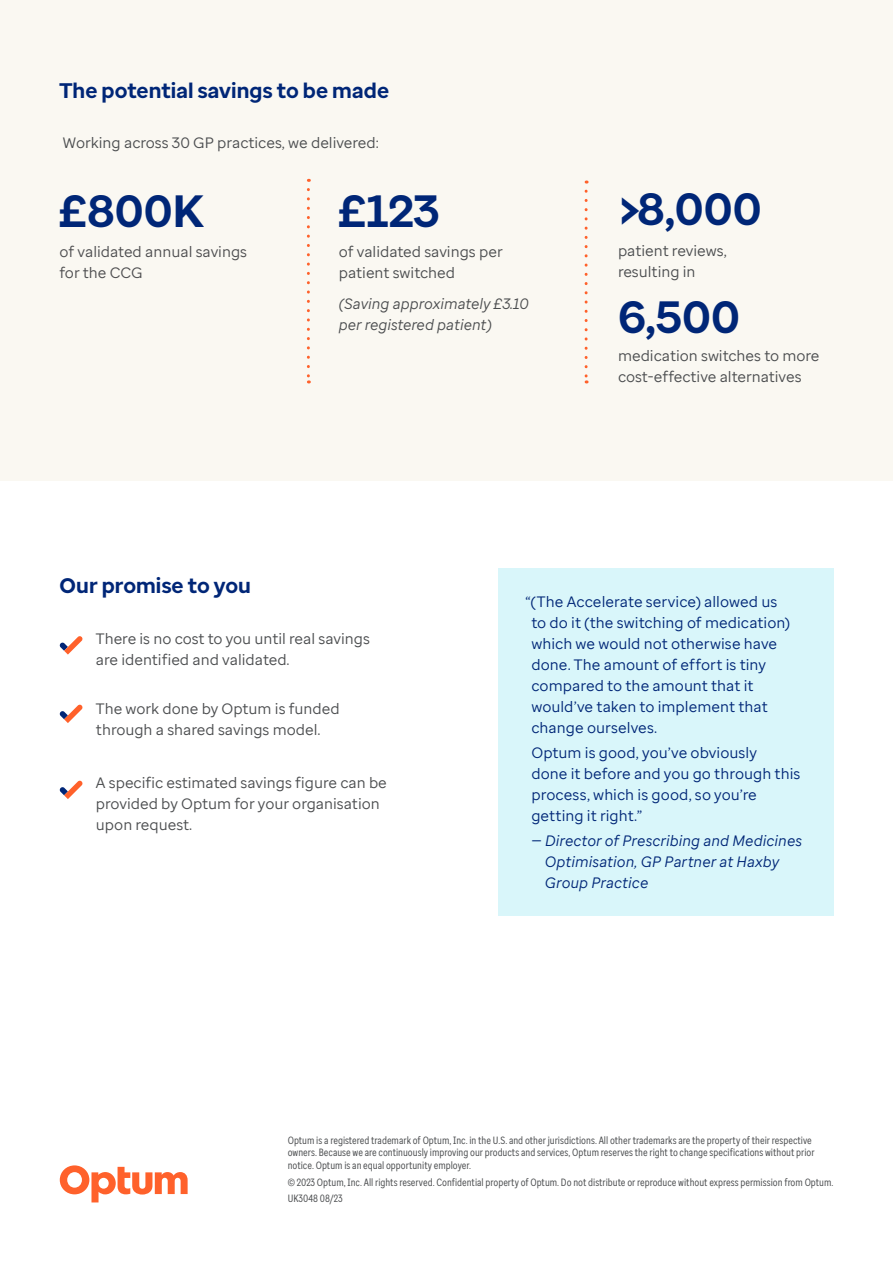
<style>
.page{position:relative;width:893px;height:1263px;background:#fff}
.page>*{position:absolute;margin:0;border:0;box-sizing:border-box;transform-origin:0 0}
.Big_Stat{font:700 45px "Optum Sans";color:#002677}
.Heading_2{font:700 21px "Optum Sans";color:#002677}
.Body_text{font:15px/21px "Optum Sans";color:#4b4d4f}
.Call_out_box{font:15px/21px "Optum Sans";letter-spacing:.005em;color:#002677}
.Call_out_box-2{font:italic 15px/21px "Optum Sans";letter-spacing:.005em;color:#002677}
.Body_text_italic{font:italic 15px/21px "Optum Sans";color:#4b4d4f}
.t1{font:15px/21px "Optum Sans";color:#4d4d4f}
.Disclaimer{font:10.5px/12.6px "Optum Sans Cond";color:#4b4d4f}
.s1{font-style:normal}
</style>
<div class="page">
<div style="left:0;top:0;width:893px;height:480px;background:#faf8f2"></div>
<svg style="left:585px;top:191px;width:3px;height:192px"></svg>
<div style="left:498px;top:568px;width:335px;height:347px;background:#d9f6fa"></div>
<svg style="left:60px;top:636px;width:22px;height:19px"></svg>
<svg style="left:60px;top:705px;width:22px;height:18px"></svg>
<svg style="left:60px;top:781px;width:22px;height:18px"></svg>
<svg style="left:307px;top:189px;width:3px;height:194px"></svg>
<svg style="left:60px;top:1165px;width:128px;height:37px"></svg>
<p class="Heading_2" style="left:60px;top:77px;width:331px">The potential savings to be made</p>
<p class="Body_text" style="left:63px;top:132px;width:317px">Working across 30 GP practices, we delivered:</p>
<p class="Big_Stat" style="left:60px;top:182px;width:146px">£800K</p>
<p class="t1" style="left:60px;top:241px;width:189px">of validated annual savings for the CCG</p>
<p class="Big_Stat" style="left:339px;top:182px;width:103px">£123</p>
<p class="Body_text" style="left:339px;top:241px;width:165px">of validated savings per patient switched</p>
<p class="Body_text_italic" style="left:339px;top:293px;width:192px">(Saving approximately £3.10 per registered patient)</p>
<p class="Big_Stat" style="left:618px;top:180px;width:145px">&gt;8,000</p>
<p class="Body_text" style="left:618px;top:240px;width:110px">patient reviews, resulting in</p>
<p class="Big_Stat" style="left:618px;top:287px;width:124px">6,500</p>
<p class="Body_text" style="left:618px;top:345px;width:203px">medication switches to more cost-effective alternatives</p>
<p class="Heading_2" style="left:60px;top:571px;width:193px">Our promise to you</p>
<p class="Body_text" style="left:96px;top:628px;width:275px">There is no cost to you until real savings are identified and validated.</p>
<p class="Body_text" style="left:96px;top:698px;width:245px">The work done by Optum is funded through a shared savings model.</p>
<p class="Body_text" style="left:96px;top:772px;width:292px">A specific estimated savings figure can be provided by Optum for your organisation upon request.</p>
<p class="Call_out_box" style="left:531px;top:591px;width:260px;text-indent:-6px">“(The Accelerate service) allowed us to do it (the switching of medication) which we would not otherwise have done. The amount of effort is tiny compared to the amount that it would’ve taken to implement that change ourselves.</p>
<p class="Call_out_box" style="left:531px;top:742px;width:271px">Optum is good, you’ve obviously<br>done it before and you go through this process, which is good, so you’re getting it right.”</p>
<p class="Call_out_box-2" style="left:545px;top:830px;width:259px;text-indent:-14px"><span class="s1">—</span> Director of Prescribing and Medicines<br>Optimisation, GP Partner at Haxby<br>Group Practice</p>
<p class="Disclaimer" style="left:288px;top:1133px;width:528px">Optum is a registered trademark of Optum, Inc. in the U.S. and other jurisdictions. All other trademarks are the property of their respective owners. Because we are continuously improving our products and services, Optum reserves the right to change specifications without prior notice. Optum is an equal opportunity employer.</p>
<p class="Disclaimer" style="left:288px;top:1175px;width:547px">© 2023 Optum, Inc. All rights reserved. Confidential property of Optum. Do not distribute or reproduce without express permission from Optum.</p>
<p class="Disclaimer" style="left:288px;top:1192px;width:56px">UK3048 08/23</p>
</div>
